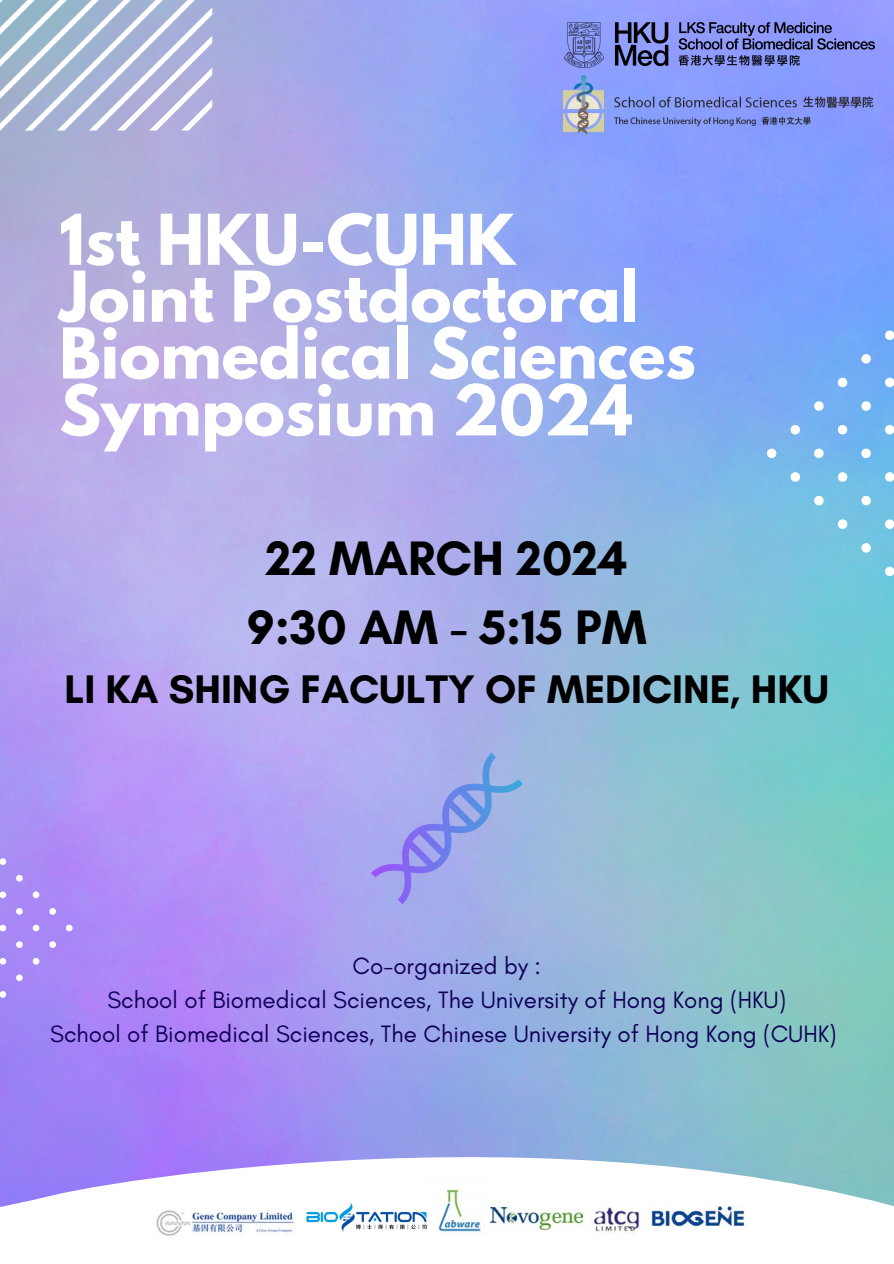
<style>
.page{position:relative;width:894px;height:1264px;background:#fff}
.page>*{position:absolute;margin:0;border:0;box-sizing:border-box;transform-origin:0 0}
.t1{font:700 61.95px/56.8px "League Spartan";color:#fff}
.t2{font:700 49.2px/68.7px "Glacial Indifference";color:#000;text-align:center}
.t3{font:700 40.65px "Glacial Indifference";color:#000}
.t4{font:24.15px "Glacial Indifference";color:#100057}
</style>
<div class="page">
<img style="left:0;top:0;width:893px;height:1009px">
<svg style="left:0;top:0;width:212px;height:130px"></svg>
<div style="left:0;top:924px;width:6px;height:7px;background:#fff;border-radius:50%"></div>
<div style="left:33px;top:924px;width:6px;height:7px;background:#fff;border-radius:50%"></div>
<div style="left:66px;top:924px;width:6px;height:7px;background:#fff;border-radius:50%"></div>
<div style="left:16px;top:941px;width:7px;height:7px;background:#fff;border-radius:50%"></div>
<div style="left:49px;top:941px;width:7px;height:6px;background:#fff;border-radius:50%"></div>
<div style="left:0;top:957px;width:6px;height:7px;background:#fff;border-radius:50%"></div>
<div style="left:33px;top:957px;width:6px;height:7px;background:#fff;border-radius:50%"></div>
<div style="left:16px;top:974px;width:7px;height:7px;background:#fff;border-radius:50%"></div>
<svg style="left:0;top:991px;width:6px;height:6px"></svg>
<div style="left:0;top:858px;width:6px;height:7px;background:#fff;border-radius:50%"></div>
<div style="left:16px;top:874px;width:7px;height:7px;background:#fff;border-radius:50%"></div>
<div style="left:0;top:891px;width:6px;height:7px;background:#fff;border-radius:50%"></div>
<div style="left:33px;top:891px;width:6px;height:7px;background:#fff;border-radius:50%"></div>
<div style="left:16px;top:908px;width:7px;height:6px;background:#fff;border-radius:50%"></div>
<div style="left:49px;top:908px;width:7px;height:6px;background:#fff;border-radius:50%"></div>
<div style="left:790px;top:472px;width:9px;height:9px;background:#fff;border-radius:50%"></div>
<svg style="left:837px;top:472px;width:10px;height:10px"></svg>
<svg style="left:884px;top:472px;width:9px;height:9px"></svg>
<div style="left:814px;top:496px;width:9px;height:9px;background:#fff;border-radius:50%"></div>
<div style="left:861px;top:495px;width:9px;height:10px;background:#fff;border-radius:50%"></div>
<div style="left:837px;top:519px;width:10px;height:10px;background:#fff;border-radius:50%"></div>
<svg style="left:884px;top:519px;width:9px;height:10px"></svg>
<div style="left:861px;top:543px;width:9px;height:9px;background:#fff;border-radius:50%"></div>
<svg style="left:884px;top:566px;width:9px;height:10px"></svg>
<div style="left:861px;top:354px;width:9px;height:9px;background:#fff;border-radius:50%"></div>
<div style="left:837px;top:377px;width:10px;height:10px;background:#fff;border-radius:50%"></div>
<svg style="left:884px;top:377px;width:9px;height:10px"></svg>
<svg style="left:813px;top:401px;width:10px;height:10px"></svg>
<div style="left:861px;top:401px;width:9px;height:10px;background:#fff;border-radius:50%"></div>
<svg style="left:884px;top:330px;width:9px;height:10px"></svg>
<div style="left:790px;top:425px;width:9px;height:9px;background:#fff;border-radius:50%"></div>
<div style="left:837px;top:425px;width:10px;height:9px;background:#fff;border-radius:50%"></div>
<div style="left:884px;top:425px;width:9px;height:9px;background:#fff;border-radius:50%"></div>
<div style="left:766px;top:448px;width:10px;height:10px;background:#fff;border-radius:50%"></div>
<svg style="left:813px;top:448px;width:10px;height:10px"></svg>
<div style="left:861px;top:448px;width:9px;height:10px;background:#fff;border-radius:50%"></div>
<svg style="left:0;top:1009px;width:893px;height:221px"></svg>
<svg style="left:371px;top:752px;width:151px;height:152px;background:#9da7ea"></svg>
<img style="left:427px;top:1178px;width:64px;height:58px">
<img style="left:490px;top:1207px;width:92px;height:22px">
<img style="left:590px;top:1193px;width:52px;height:39px">
<img style="left:647px;top:1205px;width:101px;height:21px">
<img style="left:304px;top:1202px;width:126px;height:30px">
<img style="left:145px;top:1200px;width:159px;height:36px">
<img style="left:564px;top:22px;width:309px;height:46px">
<img style="left:544px;top:75px;width:329px;height:63px">
<p class="t1" style="left:59px;top:219px;width:638px">1st HKU-CUHK<br>Joint Postdoctoral<br>Biomedical Sciences<br>Symposium 2024</p>
<p class="t2" style="left:247px;top:523px;width:401px">22 MARCH 2024<br>9:30 AM - 5:15 PM</p>
<p class="t3" style="left:64px;top:664px;width:765px">LI KA SHING FACULTY OF MEDICINE, HKU</p>
<p class="t4" style="left:352px;top:951px;width:190px">Co-organized by :</p>
<p class="t4" style="left:107px;top:985px;width:680px">School of Biomedical Sciences, The University of Hong Kong (HKU)</p>
<p class="t4" style="left:50px;top:1018px;width:787px">School of Biomedical Sciences, The Chinese University of Hong Kong (CUHK)</p>
</div>
